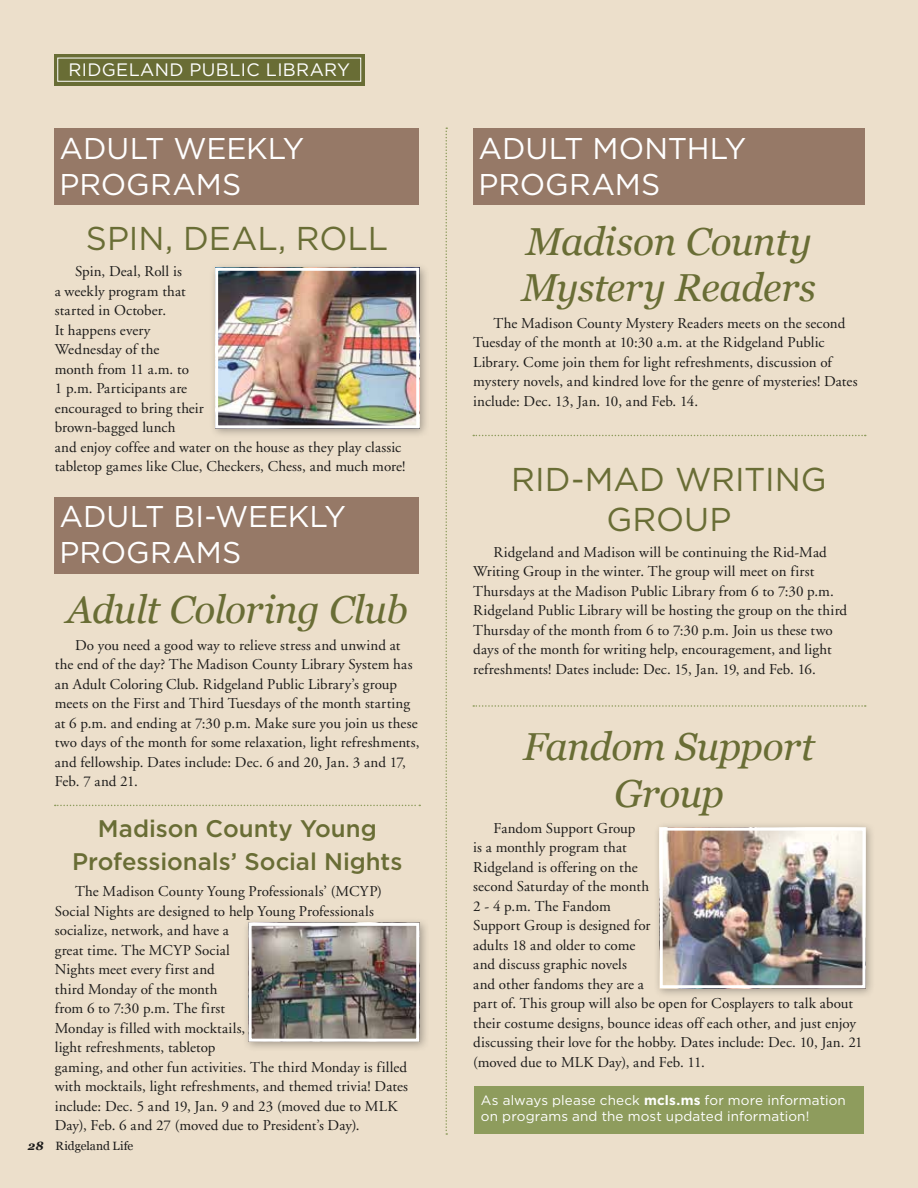
<style>
.page{position:relative;width:918px;height:1188px;background:#ecdfcb}
.page>*{position:absolute;margin:0;border:0;box-sizing:border-box;transform-origin:0 0}
.t1{font:italic 39px/46.8px "Georgia";letter-spacing:-.015em;color:#696d35}
.t2{font:33px/39.6px "Gotham";color:#696d35;text-align:center}
.t3{font:30px/36px "Gotham";letter-spacing:-.005em;color:#fff}
.t4{font:500 24px/33px "Gotham";color:#696d35;text-align:center}
.t5{font:18px "Gotham";letter-spacing:.02em;color:#fff}
.t6{font:15px/19.5px "Adobe Garamond";letter-spacing:.005em;color:#1c1b1a}
.t7{font:13.5px/16.5px "Gotham";letter-spacing:.01em;color:#fff}
.t8{font:12px "Georgia";color:#1c1b1a}
.s1{font-weight:700;font-style:italic}
.s2{font-weight:700}
</style>
<div class="page">
<div style="left:54px;top:54px;width:310px;height:31px;background:#696d35"></div>
<div style="left:57px;top:58px;width:304px;height:24px;border:1px solid #fff"></div>
<div style="left:55px;top:128px;width:364px;height:77px;background:#967967"></div>
<div style="left:55px;top:497px;width:364px;height:76px;background:#967967"></div>
<div style="left:473px;top:128px;width:392px;height:77px;background:#967967"></div>
<div style="left:209px;top:262px;width:220px;height:177px;background:#1c1b1a;opacity:.35"></div>
<img style="left:219px;top:272px;width:196px;height:152px">
<div style="left:215px;top:268px;width:204px;height:160px;border:3px solid #fff"></div>
<svg style="left:446px;top:128px;width:1px;height:1007px"></svg>
<div style="left:474px;top:1086px;width:390px;height:47px;background:#8e9c5d"></div>
<svg style="left:473px;top:435px;width:393px;height:1px"></svg>
<svg style="left:473px;top:705px;width:393px;height:2px"></svg>
<div style="left:654px;top:822px;width:222px;height:177px;background:#1c1b1a;opacity:.35"></div>
<img style="left:664px;top:832px;width:198px;height:152px">
<div style="left:660px;top:828px;width:206px;height:160px;border:3px solid #fff"></div>
<svg style="left:55px;top:805px;width:365px;height:1px"></svg>
<div style="left:243px;top:917px;width:186px;height:135px;background:#1c1b1a;opacity:.35"></div>
<img style="left:253px;top:927px;width:162px;height:111px">
<div style="left:249px;top:923px;width:170px;height:119px;border:3px solid #fff"></div>
<p class="t5" style="left:68px;top:58px;width:283px">RIDGELAND PUBLIC LIBRARY</p>
<h3 class="t3" style="left:60px;top:129px;width:246px">ADULT WEEKLY<br>PROGRAMS</h3>
<h2 class="t2" style="left:86px;top:218px;width:304px">SPIN, DEAL, ROLL</h2>
<p class="t6" style="left:55px;top:262px;width:352px;text-indent:20px">Spin, Deal, Roll is<br>a weekly program that<br>started in October.<br>It happens every<br>Wednesday of the<br>month from 11 a.m. to<br>1 p.m. Participants are<br>encouraged to bring their<br>brown-bagged lunch<br>and enjoy coffee and water on the house as they play classic tabletop games like Clue, Checkers, Chess, and much more!</p>
<h3 class="t3" style="left:60px;top:498px;width:288px">ADULT BI-WEEKLY<br>PROGRAMS</h3>
<h1 class="t1" style="left:67px;top:585px;width:343px">Adult Coloring Club</h1>
<p class="t6" style="left:55px;top:636px;width:366px;text-indent:20px">Do you need a good way to relieve stress and unwind at the end of the day? The Madison County Library System has an Adult Coloring Club. Ridgeland Public Library’s group meets on the First and Third Tuesdays of the month starting at 6 p.m. and ending at 7:30 p.m. Make sure you join us these two days of the month for some relaxation, light refreshments, and fellowship. Dates include: Dec. 6 and 20, Jan. 3 and 17, Feb. 7 and 21.</p>
<h3 class="t4" style="left:72px;top:812px;width:332px">Madison County Young<br>Professionals’ Social Nights</h3>
<p class="t6" style="left:55px;top:882px;width:355px;text-indent:20px">The Madison County Young Professionals’ (MCYP)<br>Social Nights are designed to help Young Professionals socialize, network, and have a<br>great time. The MCYP Social<br>Nights meet every first and<br>third Monday of the month<br>from 6 to 7:30 p.m. The first<br>Monday is filled with mocktails,<br>light refreshments, tabletop<br>gaming, and other fun activities. The third Monday is filled with mocktails, light refreshments, and themed trivia! Dates include: Dec. 5 and 19, Jan. 9 and 23 (moved due to MLK Day), Feb. 6 and 27 (moved due to President’s Day).</p>
<p class="t8" style="left:28px;top:1137px;width:107px"><span class="s1">28</span> Ridgeland Life</p>
<h3 class="t3" style="left:479px;top:129px;width:269px">ADULT MONTHLY<br>PROGRAMS</h3>
<h1 class="t1" style="left:522px;top:216px;width:296px">Madison County<br>Mystery Readers</h1>
<p class="t6" style="left:473px;top:314px;width:386px;text-indent:20px">The Madison County Mystery Readers meets on the second Tuesday of the month at 10:30 a.m. at the Ridgeland Public Library. Come join them for light refreshments, discussion of mystery novels, and kindred love for the genre of mysteries! Dates include: Dec. 13, Jan. 10, and Feb. 14.</p>
<h2 class="t2" style="left:511px;top:459px;width:317px">RID-MAD WRITING<br>GROUP</h2>
<p class="t6" style="left:473px;top:543px;width:375px;text-indent:20px">Ridgeland and Madison will be continuing the Rid-Mad Writing Group in the winter. The group will meet on first Thursdays at the Madison Public Library from 6 to 7:30 p.m.<br>Ridgeland Public Library will be hosting the group on the third Thursday of the month from 6 to 7:30 p.m. Join us these two days of the month for writing help, encouragement, and light refreshments! Dates include: Dec. 15, Jan. 19, and Feb. 16.</p>
<h1 class="t1" style="left:523px;top:721px;width:293px;text-align:center">Fandom Support<br>Group</h1>
<p class="t6" style="left:473px;top:819px;width:391px;text-indent:20px">Fandom Support Group<br>is a monthly program that<br>Ridgeland is offering on the<br>second Saturday of the month<br>2 - 4 p.m. The Fandom<br>Support Group is designed for<br>adults 18 and older to come<br>and discuss graphic novels<br>and other fandoms they are a<br>part of. This group will also be open for Cosplayers to talk about their costume designs, bounce ideas off each other, and just enjoy discussing their love for the hobby. Dates include: Dec. 10, Jan. 21 (moved due to MLK Day), and Feb. 11.</p>
<p class="t7" style="left:481px;top:1092px;width:366px">As always please check <span class="s2">mcls.ms</span> for more information on programs and the most updated information!</p>
</div>
